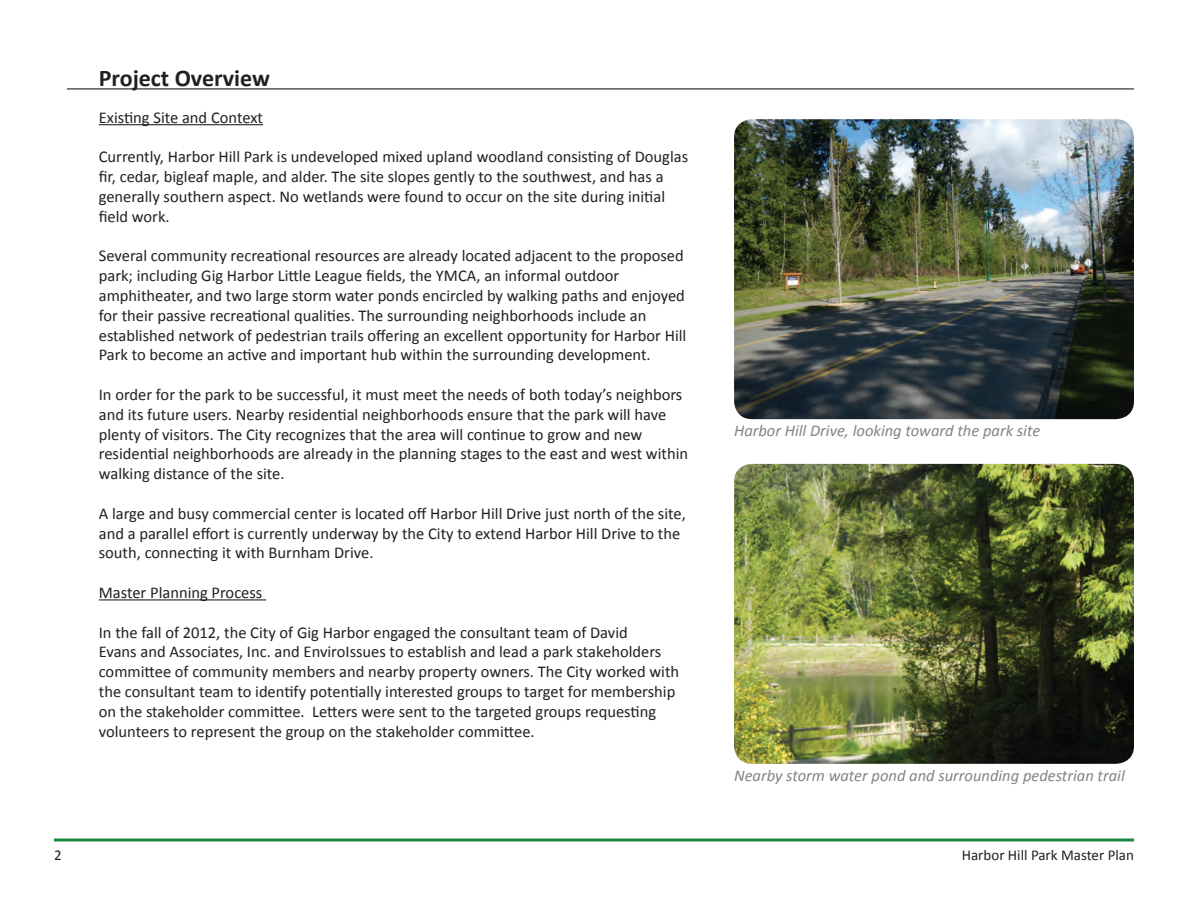
<style>
.page{position:relative;width:1188px;height:918px;background:#fff}
.page>*{position:absolute;margin:0;border:0;box-sizing:border-box;transform-origin:0 0}
.t1{font:700 24px "Calibri";color:#231f20}
.t2{font:16.5px/19.8px "Calibri";color:#231f20}
.t3{font:italic 16.5px "Calibri";color:#828383}
.t4{font:15px "Calibri";color:#231f20}
</style>
<div class="page">
<img style="left:734px;top:119px;width:400px;height:300px">
<img style="left:734px;top:464px;width:400px;height:300px">
<svg style="left:54px;top:838px;width:1080px;height:4px;background:#54a470"></svg>
<hr style="left:67px;top:88px;width:1067px;height:1px;background:#231f20">
<hr style="left:99px;top:124px;width:164px;height:1px;background:#231f20">
<hr style="left:99px;top:599px;width:167px;height:1px;background:#231f20">
<h1 class="t1" style="left:99px;top:63px;width:173px">Project Overview</h1>
<p class="t2" style="left:99px;top:108px;width:166px">Existing Site and Context</p>
<p class="t2" style="left:99px;top:147px;width:591px">Currently, Harbor Hill Park is undeveloped mixed upland woodland consisting of Douglas fir, cedar, bigleaf maple, and alder. The site slopes gently to the southwest, and has a generally southern aspect. No wetlands were found to occur on the site during initial field work.</p>
<p class="t2" style="left:99px;top:246px;width:589px">Several community recreational resources are already located adjacent to the proposed park; including Gig Harbor Little League fields, the YMCA, an informal outdoor amphitheater, and two large storm water ponds encircled by walking paths and enjoyed for their passive recreational qualities. The surrounding neighborhoods include an established network of pedestrian trails offering an excellent opportunity for Harbor Hill Park to become an active and important hub within the surrounding development.</p>
<p class="t2" style="left:99px;top:385px;width:591px">In order for the park to be successful, it must meet the needs of both today’s neighbors and its future users. Nearby residential neighborhoods ensure that the park will have plenty of visitors. The City recognizes that the area will continue to grow and new residential neighborhoods are already in the planning stages to the east and west within walking distance of the site.</p>
<p class="t2" style="left:99px;top:504px;width:589px">A large and busy commercial center is located off Harbor Hill Drive just north of the site, and a parallel effort is currently underway by the City to extend Harbor Hill Drive to the south, connecting it with Burnham Drive.</p>
<p class="t2" style="left:99px;top:583px;width:165px">Master Planning Process</p>
<p class="t2" style="left:99px;top:622px;width:582px">In the fall of 2012, the City of Gig Harbor engaged the consultant team of David<br>Evans and Associates, Inc. and EnviroIssues to establish and lead a park stakeholders committee of community members and nearby property owners. The City worked with the consultant team to identify potentially interested groups to target for membership on the stakeholder committee. Letters were sent to the targeted groups requesting volunteers to represent the group on the stakeholder committee.</p>
<p class="t3" style="left:734px;top:419px;width:308px">Harbor Hill Drive, looking toward the park site</p>
<p class="t3" style="left:734px;top:764px;width:392px">Nearby storm water pond and surrounding pedestrian trail</p>
<p class="t4" style="left:54px;top:845px;width:9px">2</p>
<p class="t4" style="left:962px;top:845px;width:174px">Harbor Hill Park Master Plan</p>
</div>
